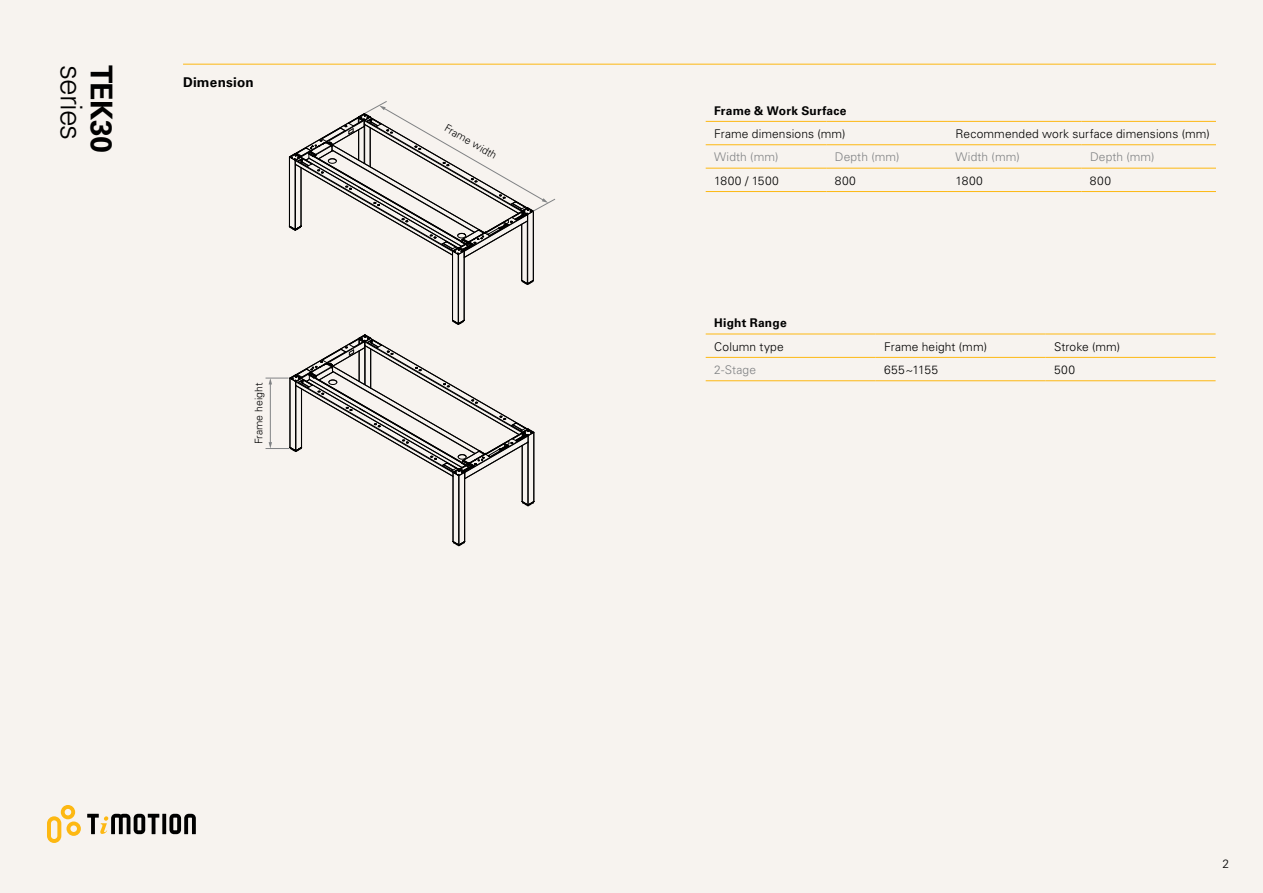
<style>
.page{position:relative;width:1263px;height:893px;background:#f7f3ef}
.page>*{position:absolute;margin:0;border:0;box-sizing:border-box;transform-origin:0 0}
.t1{font:300 30px "Univers LT Std";letter-spacing:-.03em;color:#000}
.t2{font:700 30px "Univers LT Std";letter-spacing:-.02em;color:#000}
.t3{font:700 13.5px "Univers LT Std";letter-spacing:.015em;color:#000}
.t4{font:300 12px "Univers LT Std";letter-spacing:.01em;color:#000}
.t5{font:300 12px "Univers LT Std";letter-spacing:.01em;color:#808284}
.t6{font:700 12px "Univers LT Std";letter-spacing:.02em;color:#000}
.t7{font:300 12px "Univers LT Std";letter-spacing:.04em;color:#000}
.t8{font:300 10.5px "Univers LT Std";color:#000}
</style>
<div class="page">
<svg style="left:47px;top:805px;width:34px;height:38px"></svg>
<svg style="left:162px;top:814px;width:4px;height:20px"></svg>
<svg style="left:169px;top:814px;width:27px;height:20px"></svg>
<svg style="left:87px;top:814px;width:72px;height:20px"></svg>
<hr style="left:183px;top:64px;width:1033px;height:1px;background:#fdb812">
<hr style="left:706px;top:121px;width:120px;height:1px;background:#fdb812">
<hr style="left:826px;top:121px;width:121px;height:1px;background:#fdb812">
<hr style="left:947px;top:121px;width:134px;height:1px;background:#fdb812">
<hr style="left:1081px;top:121px;width:135px;height:1px;background:#fdb812">
<hr style="left:706px;top:168px;width:120px;height:1px;background:#fdb812">
<hr style="left:826px;top:168px;width:121px;height:1px;background:#fdb812">
<hr style="left:947px;top:168px;width:134px;height:1px;background:#fdb812">
<hr style="left:1081px;top:168px;width:135px;height:1px;background:#fdb812">
<hr style="left:706px;top:191px;width:120px;height:1px;background:#fdb812">
<hr style="left:826px;top:191px;width:121px;height:1px;background:#fdb812">
<hr style="left:947px;top:191px;width:134px;height:1px;background:#fdb812">
<hr style="left:1081px;top:191px;width:135px;height:1px;background:#fdb812">
<hr style="left:706px;top:145px;width:120px;height:1px;background:#fdb812">
<hr style="left:826px;top:145px;width:121px;height:1px;background:#fdb812">
<hr style="left:947px;top:145px;width:134px;height:1px;background:#fdb812">
<hr style="left:1081px;top:145px;width:135px;height:1px;background:#fdb812">
<hr style="left:706px;top:334px;width:170px;height:1px;background:#fdb812">
<hr style="left:876px;top:334px;width:170px;height:1px;background:#fdb812">
<hr style="left:1046px;top:334px;width:169px;height:1px;background:#fdb812">
<hr style="left:706px;top:380px;width:170px;height:1px;background:#fdb812">
<hr style="left:876px;top:380px;width:170px;height:1px;background:#fdb812">
<hr style="left:1046px;top:380px;width:169px;height:1px;background:#fdb812">
<hr style="left:706px;top:357px;width:170px;height:1px;background:#fdb812">
<hr style="left:876px;top:357px;width:170px;height:1px;background:#fdb812">
<hr style="left:1046px;top:357px;width:169px;height:1px;background:#fdb812">
<hr style="left:534px;top:432px;width:1px;height:70px;background:#000">
<hr style="left:533px;top:432px;width:1px;height:70px;background:#000">
<hr style="left:459px;top:476px;width:1px;height:69px;background:#000">
<hr style="left:458px;top:476px;width:1px;height:69px;background:#000">
<hr style="left:453px;top:472px;width:1px;height:70px;background:#000">
<hr style="left:464px;top:472px;width:1px;height:70px;background:#000">
<svg style="left:522px;top:501px;width:13px;height:5px"></svg>
<svg style="left:452px;top:541px;width:13px;height:5px"></svg>
<hr style="left:528px;top:442px;width:1px;height:63px;background:#000">
<hr style="left:522px;top:445px;width:1px;height:57px;background:#000">
<svg style="left:266px;top:334px;width:268px;height:145px"></svg>
<hr style="left:533px;top:211px;width:1px;height:69px;background:#000">
<hr style="left:458px;top:254px;width:1px;height:70px;background:#000">
<hr style="left:452px;top:251px;width:1px;height:69px;background:#000">
<hr style="left:464px;top:251px;width:1px;height:69px;background:#000">
<svg style="left:521px;top:280px;width:13px;height:5px"></svg>
<svg style="left:452px;top:320px;width:13px;height:5px"></svg>
<hr style="left:527px;top:221px;width:1px;height:63px;background:#000">
<hr style="left:521px;top:224px;width:1px;height:56px;background:#000">
<svg style="left:289px;top:101px;width:266px;height:157px"></svg>
<h1 class="t1" style="left:89px;top:65px;width:77px;rotate:90deg">series</h1>
<h1 class="t2" style="left:119px;top:65px;width:90px;rotate:90deg">TEK30</h1>
<p class="t3" style="left:183px;top:74px;width:72px">Dimension</p>
<p class="t8" style="left:252px;top:444px;width:63px;rotate:-90deg">Frame height</p>
<p class="t8" style="left:449px;top:121px;width:60px;rotate:30deg">Frame width</p>
<p class="t6" style="left:714px;top:103px;width:134px">Frame &amp; Work Surface</p>
<p class="t4" style="left:714px;top:127px;width:133px">Frame dimensions (mm)</p>
<p class="t4" style="left:955px;top:127px;width:256px">Recommended work surface dimensions (mm)</p>
<p class="t5" style="left:714px;top:149px;width:66px">Width (mm)</p>
<p class="t5" style="left:835px;top:149px;width:66px">Depth (mm)</p>
<p class="t5" style="left:955px;top:149px;width:66px">Width (mm)</p>
<p class="t5" style="left:1090px;top:149px;width:66px">Depth (mm)</p>
<p class="t7" style="left:714px;top:173px;width:66px">1800 / 1500</p>
<p class="t4" style="left:835px;top:173px;width:23px">800</p>
<p class="t4" style="left:955px;top:173px;width:29px">1800</p>
<p class="t4" style="left:1090px;top:173px;width:23px">800</p>
<p class="t6" style="left:714px;top:316px;width:74px">Hight Range</p>
<p class="t4" style="left:714px;top:339px;width:71px">Column type</p>
<p class="t4" style="left:884px;top:339px;width:104px">Frame height (mm)</p>
<p class="t4" style="left:1054px;top:339px;width:68px">Stroke (mm)</p>
<p class="t5" style="left:714px;top:363px;width:43px">2-Stage</p>
<p class="t4" style="left:884px;top:363px;width:56px">655~1155</p>
<p class="t4" style="left:1054px;top:363px;width:23px">500</p>
<p class="t4" style="left:1222px;top:857px;width:8px">2</p>
</div>
